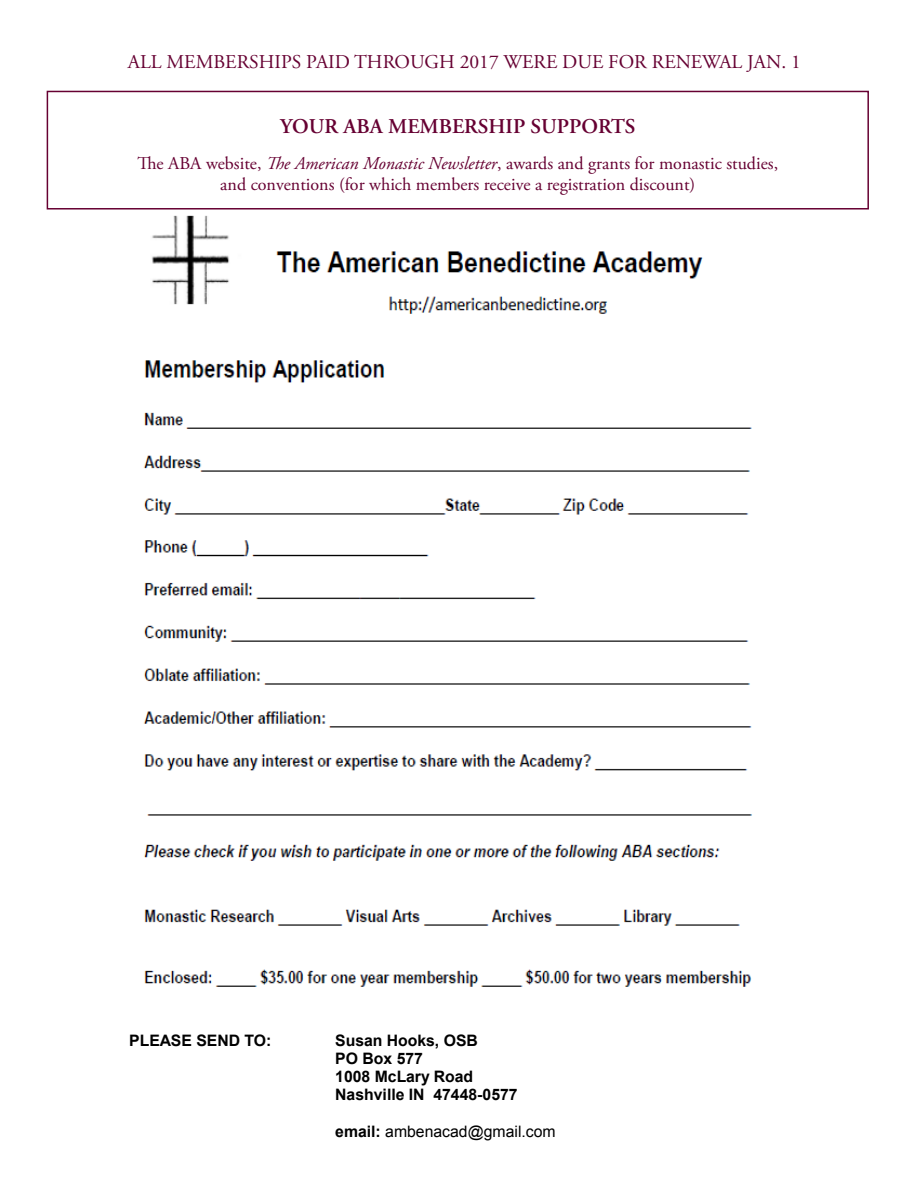
<style>
.page{position:relative;width:918px;height:1188px;background:#fff}
.page>*{position:absolute;margin:0;border:0;box-sizing:border-box;transform-origin:0 0}
.AMN{font:600 21px "Adobe Garamond Pro";color:#660032}
.AMN-2{font:19.5px "Adobe Garamond Pro";color:#660032}
.AMN-3{font:18px "Adobe Garamond Pro";color:#660032}
.t1{font:700 15.75px/18.1px "Arial";color:#000}
.t2{font:15.75px "Arial";color:#000}
.s1{font-style:italic}
.s2{font-weight:700}
</style>
<div class="page">
<img style="left:143px;top:215px;width:609px;height:772px">
<div style="left:47px;top:91px;width:822px;height:119px;border:2px solid #660032"></div>
<p class="AMN-2" style="left:128px;top:50px;width:674px">ALL MEMBERSHIPS PAID THROUGH 2017 WERE DUE FOR RENEWAL JAN. 1</p>
<p class="AMN" style="left:280px;top:114px;width:357px">YOUR ABA MEMBERSHIP SUPPORTS</p>
<p class="AMN-3" style="left:137px;top:152px;width:642px">The ABA website, <span class="s1">The American Monastic Newsletter</span>, awards and grants for monastic studies,</p>
<p class="AMN-3" style="left:220px;top:174px;width:476px">and conventions (for which members receive a registration discount)</p>
<p class="t1" style="left:129px;top:1032px;width:144px">PLEASE SEND TO:</p>
<p class="t1" style="left:335px;top:1032px;width:184px">Susan Hooks, OSB<br>PO Box 577<br>1008 McLary Road<br>Nashville IN 47448-0577</p>
<p class="t2" style="left:335px;top:1121px;width:222px"><span class="s2">email:</span> ambenacad@gmail.com</p>
</div>
